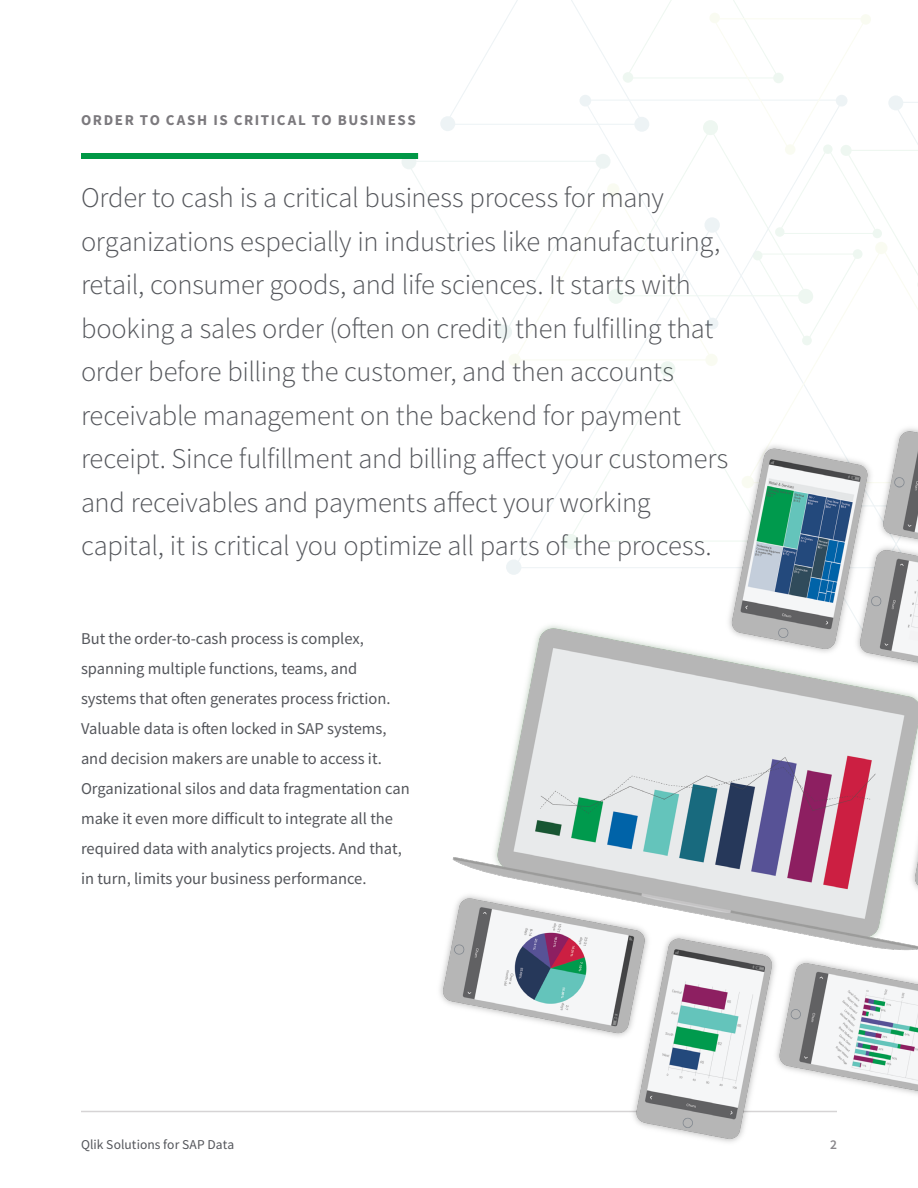
<style>
.page{position:relative;width:918px;height:1188px;background:#fff}
.page>*{position:absolute;margin:0;border:0;box-sizing:border-box;transform-origin:0 0}
.t1{font:300 28.5px/43.5px "Source Sans Pro";letter-spacing:-.01em;color:#54565b}
.t2{font:16.5px/30px "Source Sans Pro";color:#54565b}
.t3{font:700 15px "Source Sans Pro";letter-spacing:.11em;color:#7b797d}
.t4{font:13.5px "Source Sans Pro";letter-spacing:.005em;color:#54565b}
.t5{font:600 13.5px "Source Sans Pro";color:#89878b}
</style>
<div class="page">
<hr style="left:81px;top:1111px;width:756px;height:1px;background:#d6d4d5">
<div style="left:81px;top:153px;width:337px;height:6px;background:#009845"></div>
<svg style="left:401px;top:154px;width:15px;height:15px"></svg>
<svg style="left:406px;top:0;width:512px;height:421px"></svg>
<div style="left:823px;top:144px;width:10px;height:10px;background:#eef7f1;border-radius:50%"></div>
<div style="left:873px;top:229px;width:9px;height:9px;background:#eef7f1;border-radius:50%"></div>
<div style="left:775px;top:227px;width:10px;height:10px;background:#eef7f1;border-radius:50%"></div>
<img style="left:433px;top:421px;width:485px;height:721px">
<p class="t3" style="left:81px;top:110px;width:336px">ORDER TO CASH IS CRITICAL TO BUSINESS</p>
<p class="t1" style="left:81px;top:176px;width:649px">Order to cash is a critical business process for many organizations especially in industries like manufacturing, retail, consumer goods, and life sciences. It starts with booking a sales order (often on credit) then fulfilling that order before billing the customer, and then accounts receivable management on the backend for payment receipt. Since fulfillment and billing affect your customers and receivables and payments affect your working capital, it is critical you optimize all parts of the process.</p>
<p class="t2" style="left:81px;top:623px;width:330px">But the order-to-cash process is complex, spanning multiple functions, teams, and systems that often generates process friction.<br>Valuable data is often locked in SAP systems, and decision makers are unable to access it.<br>Organizational silos and data fragmentation can make it even more difficult to integrate all the required data with analytics projects. And that, in turn, limits your business performance.</p>
<p class="t4" style="left:81px;top:1136px;width:155px">Qlik Solutions for SAP Data</p>
<p class="t5" style="left:830px;top:1136px;width:8px">2</p>
</div>
